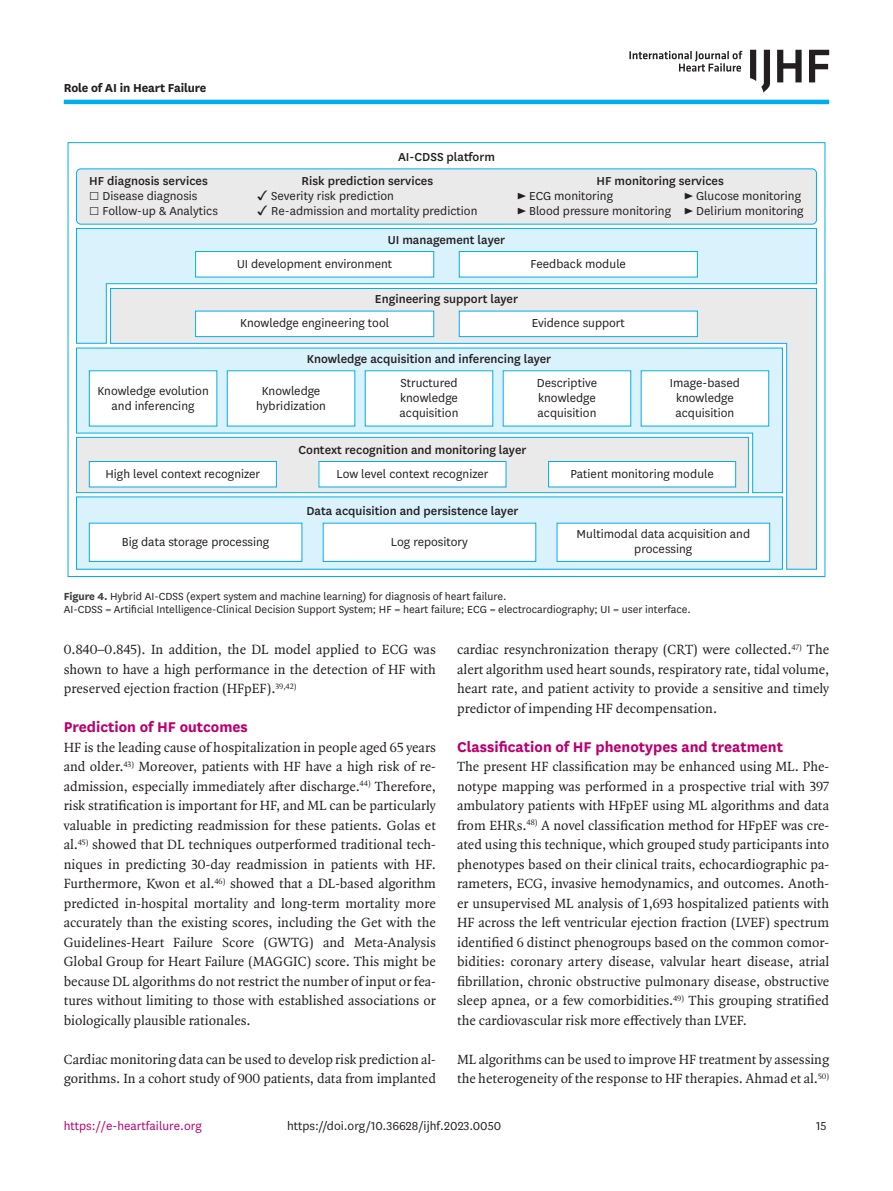
<style>
.page{position:relative;width:893px;height:1191px;background:#fff}
.page>*{position:absolute;margin:0;border:0;box-sizing:border-box;transform-origin:0 0}
.body_title2{font:700 16.5px "National";color:#ba0170}
.body_p_first{font:14.25px/19.5px "Quadraat OT";color:#231f20;text-align:justify}
.body_p{font:14.25px/19.5px "Quadraat OT";color:#231f20;text-align:justify}
.doi_running_footer{font:13.5px/15px "National";color:#231f20}
.t1{font:500 13.5px "National";color:#231f20}
.t2{font:13.5px "National";color:#ba0170}
.alt-title-type{font:700 13.5px "National";letter-spacing:-.01em;color:#231f20}
.fig_caption{font:12px/13.5px "National";color:#231f20}
.s1{font-family:"Arial Unicode MS"}
.s2{font-weight:500}
.s3{font-weight:700;color:#3e3e3f}
</style>
<div class="page">
<hr style="left:64px;top:100px;width:765px;height:4px;background:#00aeef">
<svg style="left:750px;top:50px;width:79px;height:42px"></svg>
<svg style="left:629px;top:51px;width:113px;height:21px"></svg>
<div style="left:77px;top:169px;width:739px;height:55px;background:#eaeaeb;border-radius:4px"></div>
<div style="left:76px;top:168px;width:741px;height:56px;border:1px solid #00aeef;border-radius:4px"></div>
<svg style="left:76px;top:228px;width:741px;height:116px;background:#cfeefb"></svg>
<div style="left:196px;top:251px;width:238px;height:26px;background:#fff"></div>
<div style="left:195px;top:251px;width:239px;height:26px;border:1px solid #00aeef"></div>
<div style="left:459px;top:251px;width:238px;height:26px;background:#fff"></div>
<div style="left:459px;top:251px;width:239px;height:26px;border:1px solid #00aeef"></div>
<svg style="left:110px;top:288px;width:707px;height:282px;background:#d9e7ed"></svg>
<svg style="left:76px;top:347px;width:707px;height:146px;background:#c7ecfa"></svg>
<div style="left:89px;top:371px;width:128px;height:55px;background:#fff"></div>
<div style="left:227px;top:371px;width:128px;height:55px;background:#fff"></div>
<div style="left:365px;top:371px;width:128px;height:55px;background:#fff"></div>
<div style="left:503px;top:371px;width:128px;height:55px;background:#fff"></div>
<div style="left:641px;top:371px;width:128px;height:55px;background:#fff"></div>
<div style="left:196px;top:311px;width:238px;height:25px;background:#fff"></div>
<div style="left:195px;top:311px;width:239px;height:26px;border:1px solid #00aeef"></div>
<div style="left:459px;top:311px;width:238px;height:25px;background:#fff"></div>
<div style="left:459px;top:311px;width:239px;height:26px;border:1px solid #00aeef"></div>
<div style="left:77px;top:437px;width:671px;height:55px;background:#eaeaeb"></div>
<div style="left:76px;top:437px;width:673px;height:56px;border:1px solid #00aeef"></div>
<div style="left:89px;top:461px;width:187px;height:26px;background:#fff"></div>
<div style="left:89px;top:461px;width:188px;height:26px;border:1px solid #00aeef"></div>
<div style="left:319px;top:461px;width:187px;height:26px;background:#fff"></div>
<div style="left:319px;top:461px;width:187px;height:26px;border:1px solid #00aeef"></div>
<div style="left:549px;top:461px;width:187px;height:26px;background:#fff"></div>
<div style="left:548px;top:461px;width:188px;height:26px;border:1px solid #00aeef"></div>
<div style="left:77px;top:497px;width:705px;height:72px;background:#d9f2fc"></div>
<div style="left:89px;top:523px;width:213px;height:38px;background:#fff"></div>
<div style="left:89px;top:523px;width:213px;height:39px;border:1px solid #00aeef"></div>
<div style="left:323px;top:523px;width:213px;height:38px;background:#fff"></div>
<div style="left:323px;top:523px;width:213px;height:39px;border:1px solid #00aeef"></div>
<div style="left:557px;top:523px;width:213px;height:38px;background:#fff"></div>
<div style="left:557px;top:523px;width:213px;height:39px;border:1px solid #00aeef"></div>
<p class="alt-title-type" style="left:64px;top:78px;width:144px">Role of AI in Heart Failure</p>
<p class="t1" style="left:89px;top:172px;width:120px">HF diagnosis services</p>
<p class="doi_running_footer" style="left:89px;top:187px;width:110px">□ Disease diagnosis</p>
<p class="doi_running_footer" style="left:89px;top:202px;width:130px">□ Follow-up &amp; Analytics</p>
<p class="t1" style="left:398px;top:148px;width:98px">AI-CDSS platform</p>
<p class="t1" style="left:302px;top:172px;width:133px">Risk prediction services</p>
<p class="doi_running_footer" style="left:257px;top:187px;width:138px"><span class="s1">✓</span> Severity risk prediction</p>
<p class="doi_running_footer" style="left:257px;top:202px;width:222px"><span class="s1">✓</span> Re-admission and mortality prediction</p>
<p class="doi_running_footer" style="left:237px;top:227px;width:270px;line-height:24.2px;text-indent:151px"><span class="s2">UI management layer<br></span>UI development environment</p>
<p class="doi_running_footer" style="left:517px;top:173px;width:209px;line-height:14.5px;text-indent:80px"><span class="s2">HF monitoring services </span>► ECG monitoring<br>► Blood pressure monitoring</p>
<p class="doi_running_footer" style="left:684px;top:187px;width:121px">► Glucose monitoring ► Delirium monitoring</p>
<p class="doi_running_footer" style="left:531px;top:256px;width:97px">Feedback module</p>
<p class="doi_running_footer" style="left:240px;top:286px;width:279px;line-height:24.2px;text-indent:135px"><span class="s2">Engineering support layer<br></span>Knowledge engineering tool</p>
<p class="doi_running_footer" style="left:532px;top:315px;width:95px">Evidence support</p>
<p class="t1" style="left:307px;top:350px;width:246px">Knowledge acquisition and inferencing layer</p>
<p class="doi_running_footer" style="left:97px;top:382px;width:113px;text-align:center">Knowledge evolution and inferencing</p>
<p class="doi_running_footer" style="left:256px;top:382px;width:71px;text-align:center">Knowledge hybridization</p>
<p class="doi_running_footer" style="left:400px;top:375px;width:60px;text-align:justify">Structured knowledge acquisition</p>
<p class="doi_running_footer" style="left:537px;top:375px;width:62px;text-align:justify">Descriptive knowledge acquisition</p>
<p class="doi_running_footer" style="left:670px;top:375px;width:72px;text-align:center">Image-based knowledge acquisition</p>
<p class="t1" style="left:298px;top:440px;width:230px">Context recognition and monitoring layer</p>
<p class="doi_running_footer" style="left:105px;top:465px;width:156px">High level context recognizer</p>
<p class="doi_running_footer" style="left:336px;top:465px;width:153px">Low level context recognizer</p>
<p class="doi_running_footer" style="left:570px;top:465px;width:145px">Patient monitoring module</p>
<p class="t1" style="left:306px;top:502px;width:214px">Data acquisition and persistence layer</p>
<p class="doi_running_footer" style="left:122px;top:534px;width:149px">Big data storage processing</p>
<p class="doi_running_footer" style="left:391px;top:534px;width:79px">Log repository</p>
<p class="doi_running_footer" style="left:577px;top:526px;width:175px;text-align:center">Multimodal data acquisition and processing</p>
<p class="fig_caption" style="left:64px;top:588px;width:629px"><span class="s3">Figure 4.</span> Hybrid AI-CDSS (expert system and machine learning) for diagnosis of heart failure.<br>AI-CDSS = Artificial Intelligence-Clinical Decision Support System; HF = heart failure; ECG = electrocardiography; UI = user interface.</p>
<p class="body_p" style="left:457px;top:640px;width:374px">cardiac resynchronization therapy (CRT) were collected.<sup>47)</sup> The alert algorithm used heart sounds, respiratory rate, tidal volume, heart rate, and patient activity to provide a sensitive and timely predictor of impending HF decompensation.</p>
<p class="body_title2" style="left:457px;top:735px;width:327px">Classification of HF phenotypes and treatment</p>
<p class="body_p_first" style="left:457px;top:757px;width:374px">The present HF classification may be enhanced using ML. Phe&shy;notype mapping was performed in a prospective trial with 397 ambulatory patients with HFpEF using ML algorithms and data from EHRs.<sup>48)</sup> A novel classification method for HFpEF was cre&shy;ated using this technique, which grouped study participants into phenotypes based on their clinical traits, echocardiographic pa&shy;rameters, ECG, invasive hemodynamics, and outcomes. Anoth&shy;er unsupervised ML analysis of 1,693 hospitalized patients with HF across the left ventricular ejection fraction (LVEF) spectrum identified 6 distinct phenogroups based on the common comor&shy;bidities: coronary artery disease, valvular heart disease, atrial fibrillation, chronic obstructive pulmonary disease, obstructive sleep apnea, or a few comorbidities.<sup>49)</sup> This grouping stratified the cardiovascular risk more effectively than LVEF.</p>
<p class="body_p" style="left:457px;top:1049px;width:374px">ML algorithms can be used to improve HF treatment by assessing the heterogeneity of the response to HF therapies. Ahmad et al.<sup>50)</sup></p>
<p class="doi_running_footer" style="left:816px;top:1117px;width:12px">15</p>
<p class="body_p" style="left:64px;top:640px;width:374px">0.840–0.845). In addition, the DL model applied to ECG was shown to have a high performance in the detection of HF with preserved ejection fraction (HFpEF).<sup>39,42)</sup></p>
<p class="body_title2" style="left:64px;top:715px;width:186px">Prediction of HF outcomes</p>
<p class="body_p_first" style="left:64px;top:737px;width:374px">HF is the leading cause of hospitalization in people aged 65 years and older.<sup>43)</sup> Moreover, patients with HF have a high risk of re&shy;admission, especially immediately after discharge.<sup>44)</sup> Therefore, risk stratification is important for HF, and ML can be particularly valuable in predicting readmission for these patients. Golas et al.<sup>45)</sup> showed that DL techniques outperformed traditional tech&shy;niques in predicting 30-day readmission in patients with HF.<br>Furthermore, Kwon et al.<sup>46)</sup> showed that a DL-based algorithm predicted in-hospital mortality and long-term mortality more accurately than the existing scores, including the Get with the Guidelines-Heart Failure Score (GWTG) and Meta-Analysis Global Group for Heart Failure (MAGGIC) score. This might be because DL algorithms do not restrict the number of input or fea&shy;tures without limiting to those with established associations or biologically plausible rationales.</p>
<p class="body_p" style="left:64px;top:1049px;width:374px">Cardiac monitoring data can be used to develop risk prediction al&shy;gorithms. In a cohort study of 900 patients, data from implanted</p>
<p class="t2" style="left:64px;top:1116px;width:140px">https://e-heartfailure.org</p>
<p class="doi_running_footer" style="left:287px;top:1117px;width:216px">https://doi.org/10.36628/ijhf.2023.0050</p>
</div>
